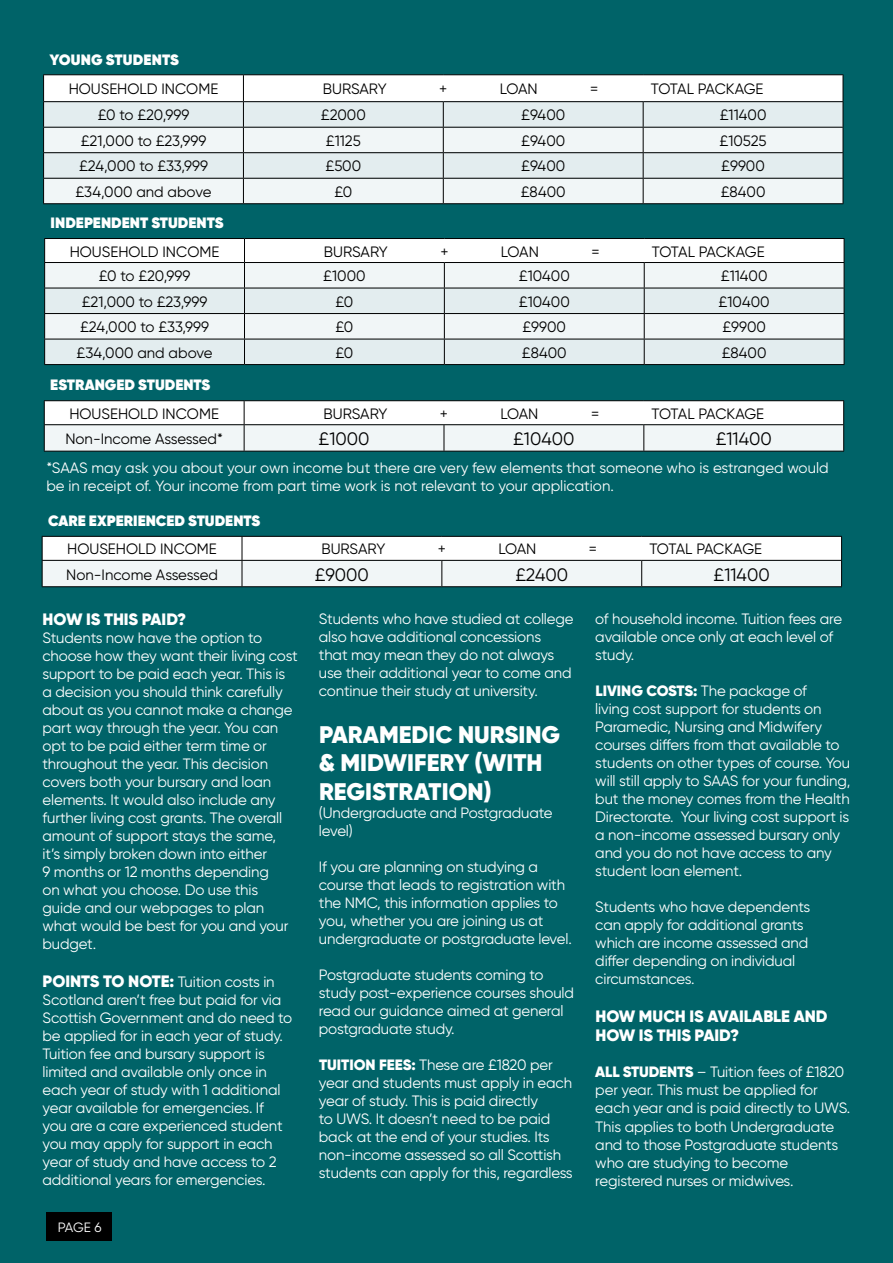
<style>
.page{position:relative;width:893px;height:1263px;background:#006368}
.page>*{position:absolute;margin:0;border:0;box-sizing:border-box;transform-origin:0 0}
.t1{font:900 24px/28.8px "Gilroy";color:#fff}
.t2{font:18px "Gilroy";color:#000}
.t3{font:900 16.5px/19.8px "Gilroy";color:#fff}
.t4{font:15px/18px "Gilroy";letter-spacing:-.01em;color:#fff}
.t5{font:15px "Gilroy";color:#000}
.t6{font:800 15px "Gilroy";color:#fff}
.t7{font:15px "Gilroy";letter-spacing:-.025em;color:#000}
.t8{font:13.5px "Gilroy";color:#fff}
.s1{font-weight:900;font-size:16.5px}
.s2{font-weight:900}
</style>
<div class="page">
<hr style="left:43px;top:74px;width:200px;height:1px;background:#000">
<hr style="left:243px;top:74px;width:200px;height:1px;background:#000">
<hr style="left:443px;top:74px;width:200px;height:1px;background:#000">
<hr style="left:643px;top:74px;width:200px;height:1px;background:#000">
<svg style="left:43px;top:75px;width:801px;height:128px;background:#e4eaeb"></svg>
<hr style="left:43px;top:203px;width:200px;height:1px;background:#000">
<hr style="left:243px;top:203px;width:200px;height:1px;background:#000">
<hr style="left:443px;top:203px;width:200px;height:1px;background:#000">
<hr style="left:643px;top:203px;width:200px;height:1px;background:#000">
<svg style="left:44px;top:238px;width:801px;height:126px;background:#e3e9ea"></svg>
<hr style="left:44px;top:364px;width:200px;height:1px;background:#000">
<hr style="left:244px;top:364px;width:200px;height:1px;background:#000">
<hr style="left:444px;top:364px;width:200px;height:1px;background:#000">
<hr style="left:644px;top:364px;width:200px;height:1px;background:#000">
<div style="left:46px;top:1212px;width:66px;height:28px;background:#000"></div>
<hr style="left:44px;top:400px;width:200px;height:1px;background:#000">
<hr style="left:244px;top:400px;width:200px;height:1px;background:#000">
<hr style="left:444px;top:400px;width:200px;height:1px;background:#000">
<hr style="left:644px;top:400px;width:200px;height:1px;background:#000">
<svg style="left:44px;top:401px;width:800px;height:50px;background:#e9ecec"></svg>
<hr style="left:44px;top:451px;width:200px;height:1px;background:#000">
<hr style="left:244px;top:451px;width:200px;height:1px;background:#000">
<hr style="left:444px;top:451px;width:200px;height:1px;background:#000">
<hr style="left:644px;top:451px;width:200px;height:1px;background:#000">
<svg style="left:42px;top:536px;width:800px;height:50px;background:#e9ecec"></svg>
<hr style="left:42px;top:586px;width:200px;height:1px;background:#000">
<hr style="left:242px;top:586px;width:200px;height:1px;background:#000">
<hr style="left:442px;top:586px;width:200px;height:1px;background:#000">
<hr style="left:642px;top:586px;width:200px;height:1px;background:#000">
<p class="t6" style="left:50px;top:50px;width:131px">YOUNG STUDENTS</p>
<p class="t5" style="left:69px;top:80px;width:151px">HOUSEHOLD INCOME</p>
<p class="t5" style="left:323px;top:80px;width:65px">BURSARY</p>
<p class="t5" style="left:439px;top:80px;width:10px">+</p>
<p class="t5" style="left:500px;top:80px;width:39px">LOAN</p>
<p class="t5" style="left:590px;top:80px;width:10px">=</p>
<p class="t7" style="left:651px;top:80px;width:114px">TOTAL PACKAGE</p>
<p class="t5" style="left:98px;top:106px;width:93px">£0 to £20,999</p>
<p class="t5" style="left:321px;top:106px;width:46px">£2000</p>
<p class="t5" style="left:521px;top:106px;width:46px">£9400</p>
<p class="t5" style="left:720px;top:106px;width:48px">£11400</p>
<p class="t5" style="left:81px;top:132px;width:127px">£21,000 to £23,999</p>
<p class="t5" style="left:326px;top:132px;width:37px">£1125</p>
<p class="t5" style="left:521px;top:132px;width:46px">£9400</p>
<p class="t5" style="left:719px;top:132px;width:49px">£10525</p>
<p class="t5" style="left:79px;top:157px;width:130px">£24,000 to £33,999</p>
<p class="t5" style="left:326px;top:157px;width:37px">£500</p>
<p class="t5" style="left:521px;top:157px;width:46px">£9400</p>
<p class="t5" style="left:721px;top:157px;width:45px">£9900</p>
<p class="t5" style="left:76px;top:183px;width:138px">£34,000 and above</p>
<p class="t5" style="left:334px;top:183px;width:19px">£0</p>
<p class="t5" style="left:521px;top:183px;width:46px">£8400</p>
<p class="t5" style="left:721px;top:183px;width:46px">£8400</p>
<p class="t6" style="left:51px;top:213px;width:174px">INDEPENDENT STUDENTS</p>
<p class="t5" style="left:70px;top:242px;width:151px">HOUSEHOLD INCOME</p>
<p class="t5" style="left:324px;top:242px;width:65px">BURSARY</p>
<p class="t5" style="left:440px;top:242px;width:10px">+</p>
<p class="t5" style="left:501px;top:242px;width:39px">LOAN</p>
<p class="t5" style="left:591px;top:242px;width:10px">=</p>
<p class="t7" style="left:652px;top:242px;width:114px">TOTAL PACKAGE</p>
<p class="t5" style="left:99px;top:267px;width:93px">£0 to £20,999</p>
<p class="t5" style="left:323px;top:267px;width:44px">£1000</p>
<p class="t5" style="left:519px;top:267px;width:53px">£10400</p>
<p class="t5" style="left:721px;top:267px;width:48px">£11400</p>
<p class="t5" style="left:82px;top:292px;width:127px">£21,000 to £23,999</p>
<p class="t5" style="left:335px;top:292px;width:19px">£0</p>
<p class="t5" style="left:519px;top:292px;width:53px">£10400</p>
<p class="t5" style="left:719px;top:292px;width:53px">£10400</p>
<p class="t5" style="left:80px;top:318px;width:130px">£24,000 to £33,999</p>
<p class="t5" style="left:335px;top:318px;width:19px">£0</p>
<p class="t5" style="left:522px;top:318px;width:45px">£9900</p>
<p class="t5" style="left:722px;top:318px;width:45px">£9900</p>
<p class="t5" style="left:77px;top:343px;width:138px">£34,000 and above</p>
<p class="t5" style="left:335px;top:343px;width:19px">£0</p>
<p class="t5" style="left:522px;top:343px;width:46px">£8400</p>
<p class="t5" style="left:722px;top:343px;width:46px">£8400</p>
<p class="t6" style="left:50px;top:376px;width:162px">ESTRANGED STUDENTS</p>
<p class="t5" style="left:69px;top:404px;width:151px">HOUSEHOLD INCOME</p>
<p class="t5" style="left:324px;top:404px;width:65px">BURSARY</p>
<p class="t5" style="left:440px;top:404px;width:10px">+</p>
<p class="t5" style="left:501px;top:404px;width:39px">LOAN</p>
<p class="t5" style="left:591px;top:404px;width:10px">=</p>
<p class="t7" style="left:652px;top:404px;width:114px">TOTAL PACKAGE</p>
<p class="t5" style="left:65px;top:429px;width:159px">Non-Income Assessed*</p>
<p class="t2" style="left:319px;top:428px;width:52px">£1000</p>
<p class="t2" style="left:513px;top:428px;width:63px">£10400</p>
<p class="t2" style="left:716px;top:428px;width:58px">£11400</p>
<p class="t4" style="left:46px;top:459px;width:784px">*SAAS may ask you about your own income but there are very few elements that someone who is estranged would be in receipt of. Your income from part time work is not relevant to your application.</p>
<p class="t6" style="left:48px;top:511px;width:214px">CARE EXPERIENCED STUDENTS</p>
<p class="t5" style="left:67px;top:540px;width:151px">HOUSEHOLD INCOME</p>
<p class="t5" style="left:321px;top:540px;width:65px">BURSARY</p>
<p class="t5" style="left:438px;top:540px;width:10px">+</p>
<p class="t5" style="left:498px;top:540px;width:39px">LOAN</p>
<p class="t5" style="left:589px;top:540px;width:10px">=</p>
<p class="t7" style="left:649px;top:540px;width:114px">TOTAL PACKAGE</p>
<p class="t5" style="left:66px;top:565px;width:153px">Non-Income Assessed</p>
<p class="t2" style="left:315px;top:563px;width:56px">£9000</p>
<p class="t2" style="left:515px;top:563px;width:54px">£2400</p>
<p class="t2" style="left:714px;top:563px;width:58px">£11400</p>
<p class="t3" style="left:43px;top:609px;width:145px">HOW IS THIS PAID?</p>
<p class="t4" style="left:43px;top:629px;width:257px">Students now have the option to choose how they want their living cost support to be paid each year. This is a decision you should think carefully about as you cannot make a change part way through the year. You can opt to be paid either term time or throughout the year. This decision covers both your bursary and loan elements. It would also include any further living cost grants. The overall amount of support stays the same,<br>it’s simply broken down into either<br>9 months or 12 months depending<br>on what you choose. Do use this guide and our webpages to plan what would be best for you and your budget.</p>
<p class="t4" style="left:43px;top:972px;width:251px"><span class="s1">POINTS TO NOTE:</span> Tuition costs in Scotland aren’t free but paid for via Scottish Government and do need to be applied for in each year of study.<br>Tuition fee and bursary support is limited and available only once in each year of study with 1 additional year available for emergencies. If<br>you are a care experienced student you may apply for support in each year of study and have access to 2 additional years for emergencies.</p>
<p class="t8" style="left:58px;top:1219px;width:45px">PAGE 6</p>
<p class="t4" style="left:319px;top:609px;width:256px">Students who have studied at college also have additional concessions<br>that may mean they do not always use their additional year to come and continue their study at university.</p>
<p class="t1" style="left:319px;top:720px;width:243px">PARAMEDIC NURSING &amp; MIDWIFERY (WITH<br>REGISTRATION)</p>
<p class="t4" style="left:319px;top:804px;width:235px">(Undergraduate and Postgraduate level)</p>
<p class="t4" style="left:319px;top:858px;width:254px">If you are planning on studying a course that leads to registration with the NMC, this information applies to you, whether you are joining us at undergraduate or postgraduate level.</p>
<p class="t4" style="left:319px;top:966px;width:257px">Postgraduate students coming to study post-experience courses should read our guidance aimed at general postgraduate study.</p>
<p class="t4" style="left:319px;top:1056px;width:255px"><span class="s2">TUITION FEES:</span> These are £1820 per year and students must apply in each year of study. This is paid directly<br>to UWS. It doesn’t need to be paid back at the end of your studies. Its non-income assessed so all Scottish students can apply for this, regardless</p>
<p class="t4" style="left:595px;top:609px;width:248px">of household income. Tuition fees are available once only at each level of study.</p>
<p class="t4" style="left:595px;top:681px;width:257px"><span class="s2">LIVING COSTS:</span> The package of<br>living cost support for students on Paramedic, Nursing and Midwifery courses differs from that available to students on other types of course. You will still apply to SAAS for your funding, but the money comes from the Health Directorate. Your living cost support is a non-income assessed bursary only and you do not have access to any student loan element.</p>
<p class="t4" style="left:595px;top:897px;width:216px">Students who have dependents can apply for additional grants which are income assessed and differ depending on individual circumstances.</p>
<p class="t3" style="left:595px;top:1006px;width:234px">HOW MUCH IS AVAILABLE AND<br>HOW IS THIS PAID?</p>
<p class="t4" style="left:595px;top:1063px;width:257px"><span class="s2">ALL STUDENTS</span> – Tuition fees of £1820 per year. This must be applied for each year and is paid directly to UWS.<br>This applies to both Undergraduate and to those Postgraduate students who are studying to become registered nurses or midwives.</p>
</div>
